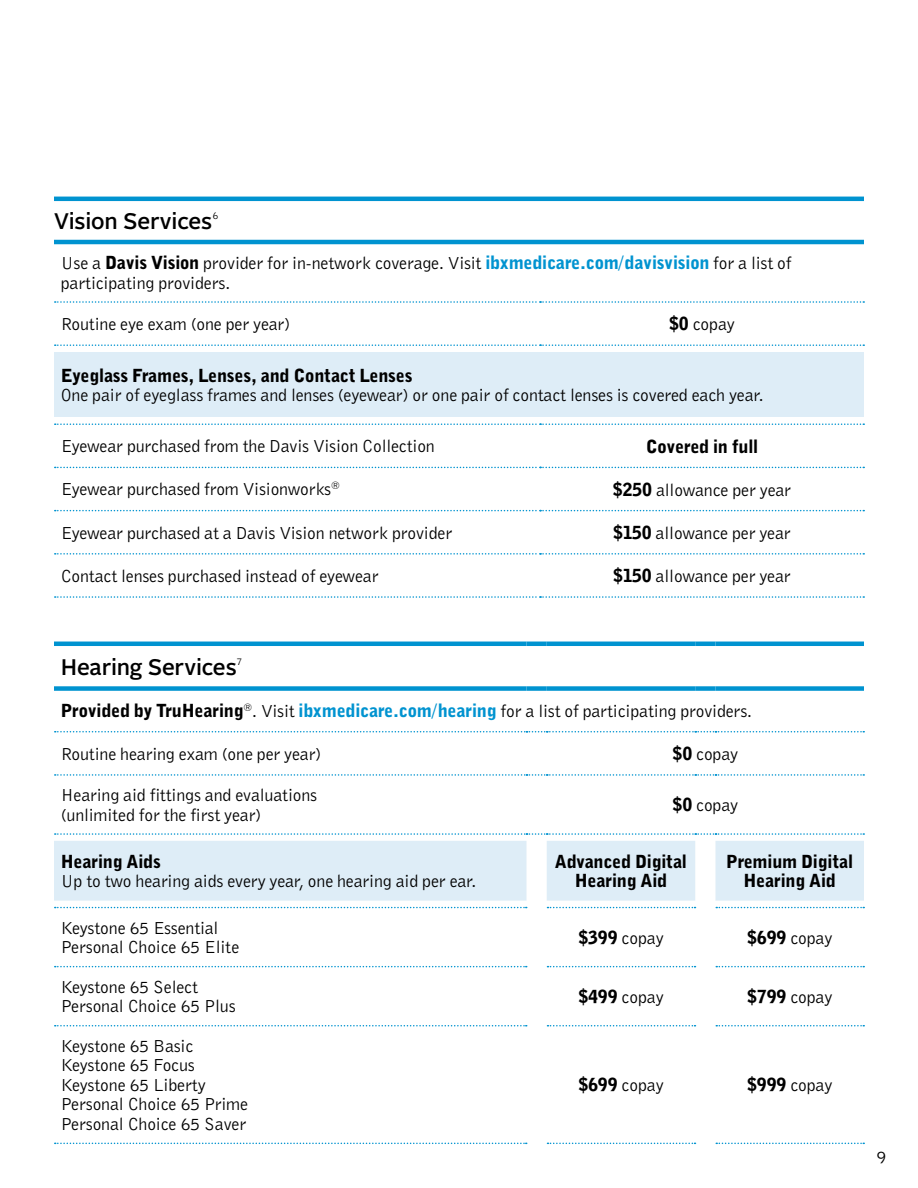
<style>
.page{position:relative;width:918px;height:1188px;background:#fff}
.page>*{position:absolute;margin:0;border:0;box-sizing:border-box;transform-origin:0 0}
.t1{font:500 22.5px "Alrightv 2 Normal LP";letter-spacing:-.005em;color:#000}
.t2{font:18px/19.5px "Bell Gothic";letter-spacing:-.01em;color:#000}
.t3{font:900 18px/19.5px "Bell Gothic";letter-spacing:-.01em;color:#000;text-align:center}
.t4{font:10.5px "Bell Gothic";color:#000}
.s1{font-weight:900}
.s2{font-weight:900;color:#0093d0}
</style>
<div class="page">
<svg style="left:54px;top:841px;width:810px;height:60px;background:#e0eef7"></svg>
<svg style="left:55px;top:774px;width:809px;height:2px"></svg>
<svg style="left:55px;top:833px;width:809px;height:2px"></svg>
<svg style="left:55px;top:966px;width:472px;height:1px"></svg>
<svg style="left:54px;top:906px;width:810px;height:2px"></svg>
<svg style="left:548px;top:966px;width:147px;height:1px"></svg>
<svg style="left:716px;top:966px;width:148px;height:1px"></svg>
<svg style="left:55px;top:1025px;width:472px;height:1px"></svg>
<svg style="left:548px;top:1025px;width:147px;height:1px"></svg>
<svg style="left:716px;top:1025px;width:148px;height:1px"></svg>
<svg style="left:55px;top:1143px;width:472px;height:1px"></svg>
<svg style="left:548px;top:1143px;width:147px;height:1px"></svg>
<svg style="left:716px;top:1143px;width:148px;height:1px"></svg>
<svg style="left:55px;top:731px;width:809px;height:1px"></svg>
<hr style="left:54px;top:642px;width:472px;height:4px;background:#0093d0">
<hr style="left:526px;top:642px;width:21px;height:4px;background:#0093d0">
<hr style="left:547px;top:642px;width:148px;height:4px;background:#0093d0">
<hr style="left:695px;top:642px;width:21px;height:4px;background:#0093d0">
<hr style="left:716px;top:642px;width:148px;height:4px;background:#0093d0">
<div style="left:54px;top:686px;width:472px;height:5px;background:#0093d0"></div>
<div style="left:526px;top:686px;width:21px;height:5px;background:#0093d0"></div>
<div style="left:547px;top:686px;width:148px;height:5px;background:#0093d0"></div>
<div style="left:695px;top:686px;width:21px;height:5px;background:#0093d0"></div>
<div style="left:716px;top:686px;width:148px;height:5px;background:#0093d0"></div>
<div style="left:54px;top:352px;width:810px;height:65px;background:#deedf7"></div>
<hr style="left:54px;top:197px;width:486px;height:4px;background:#0093d0">
<hr style="left:540px;top:197px;width:324px;height:4px;background:#0093d0">
<hr style="left:54px;top:240px;width:486px;height:4px;background:#0093d0">
<hr style="left:540px;top:240px;width:324px;height:4px;background:#0093d0">
<svg style="left:55px;top:301px;width:809px;height:2px"></svg>
<svg style="left:55px;top:423px;width:809px;height:2px"></svg>
<svg style="left:55px;top:344px;width:809px;height:2px"></svg>
<svg style="left:55px;top:596px;width:809px;height:2px"></svg>
<svg style="left:55px;top:467px;width:809px;height:1px"></svg>
<svg style="left:55px;top:510px;width:809px;height:1px"></svg>
<svg style="left:55px;top:553px;width:809px;height:2px"></svg>
<p class="t1" style="left:54px;top:205px;width:160px">Vision Services</p>
<p class="t4" style="left:212px;top:209px;width:7px">6</p>
<p class="t2" style="left:61px;top:253px;width:732px">Use a <span class="s1">Davis Vision</span> provider for in-network coverage. Visit <span class="s2">ibxmedicare.com/davisvision</span> for a list of participating providers.</p>
<p class="t2" style="left:61px;top:314px;width:231px">Routine eye exam (one per year)</p>
<p class="t2" style="left:669px;top:314px;width:67px"><span class="s1">$0</span> copay</p>
<p class="t3" style="left:61px;top:366px;width:353px">Eyeglass Frames, Lenses, and Contact Lenses</p>
<p class="t2" style="left:61px;top:385px;width:704px">One pair of eyeglass frames and lenses (eyewear) or one pair of contact lenses is covered each year.</p>
<p class="t2" style="left:61px;top:436px;width:376px">Eyewear purchased from the Davis Vision Collection</p>
<p class="t3" style="left:646px;top:437px;width:114px">Covered in full</p>
<p class="t2" style="left:61px;top:479px;width:281px">Eyewear purchased from Visionworks<sup>®</sup></p>
<p class="t2" style="left:613px;top:480px;width:180px"><span class="s1">$250</span> allowance per year</p>
<p class="t2" style="left:61px;top:522px;width:393px">Eyewear purchased at a Davis Vision network provider</p>
<p class="t2" style="left:613px;top:523px;width:179px"><span class="s1">$150</span> allowance per year</p>
<p class="t2" style="left:61px;top:566px;width:319px">Contact lenses purchased instead of eyewear</p>
<p class="t2" style="left:613px;top:566px;width:179px"><span class="s1">$150</span> allowance per year</p>
<p class="t1" style="left:61px;top:651px;width:177px">Hearing Services</p>
<p class="t4" style="left:237px;top:654px;width:7px">7</p>
<p class="t2" style="left:61px;top:701px;width:693px"><span class="s1">Provided by TruHearing</span><sup>®</sup>. Visit <span class="s2">ibxmedicare.com/hearing</span> for a list of participating providers.</p>
<p class="t2" style="left:61px;top:744px;width:262px">Routine hearing exam (one per year)</p>
<p class="t2" style="left:673px;top:744px;width:67px"><span class="s1">$0</span> copay</p>
<p class="t2" style="left:61px;top:785px;width:258px">Hearing aid fittings and evaluations (unlimited for the first year)</p>
<p class="t2" style="left:673px;top:795px;width:67px"><span class="s1">$0</span> copay</p>
<p class="t3" style="left:61px;top:852px;width:102px">Hearing Aids</p>
<p class="t2" style="left:61px;top:871px;width:417px">Up to two hearing aids every year, one hearing aid per ear.</p>
<p class="t3" style="left:555px;top:852px;width:134px">Advanced Digital<br>Hearing Aid</p>
<p class="t3" style="left:726px;top:852px;width:128px">Premium Digital<br>Hearing Aid</p>
<p class="t2" style="left:61px;top:918px;width:180px">Keystone 65 Essential<br>Personal Choice 65 Elite</p>
<p class="t2" style="left:578px;top:928px;width:87px"><span class="s1">$399</span> copay</p>
<p class="t2" style="left:747px;top:928px;width:87px"><span class="s1">$699</span> copay</p>
<p class="t2" style="left:61px;top:977px;width:177px">Keystone 65 Select<br>Personal Choice 65 Plus</p>
<p class="t2" style="left:578px;top:987px;width:87px"><span class="s1">$499</span> copay</p>
<p class="t2" style="left:747px;top:987px;width:87px"><span class="s1">$799</span> copay</p>
<p class="t2" style="left:61px;top:1036px;width:189px">Keystone 65 Basic<br>Keystone 65 Focus<br>Keystone 65 Liberty<br>Personal Choice 65 Prime<br>Personal Choice 65 Saver</p>
<p class="t2" style="left:578px;top:1075px;width:87px"><span class="s1">$699</span> copay</p>
<p class="t2" style="left:747px;top:1075px;width:87px"><span class="s1">$999</span> copay</p>
<p class="t2" style="left:877px;top:1147px;width:12px">9</p>
</div>
